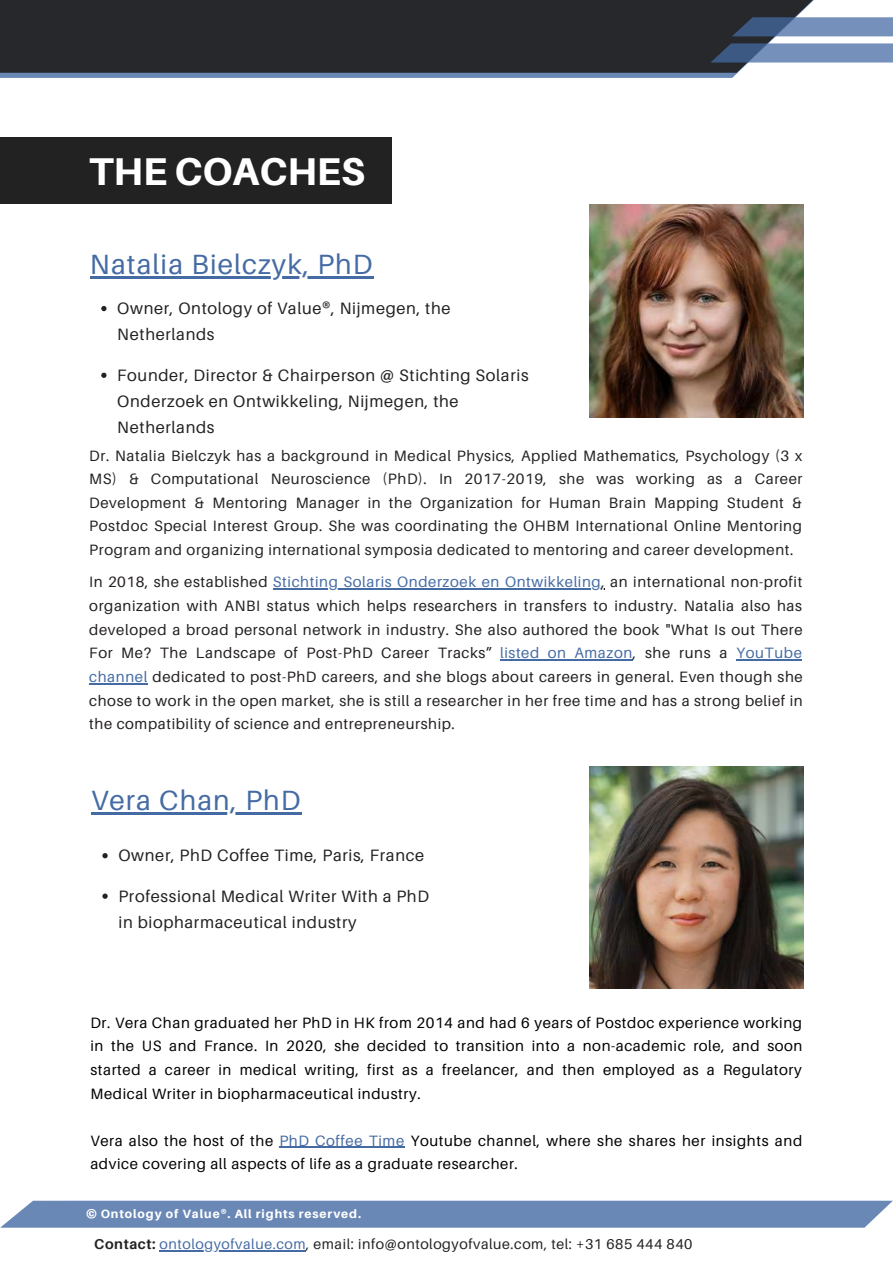
<style>
.page{position:relative;width:893px;height:1264px;background:#fff}
.page>*{position:absolute;margin:0;border:0;box-sizing:border-box;transform-origin:0 0}
.t1{font:800 38.7px "Aileron";color:#fff}
.t2{font:27.9px "Aileron";letter-spacing:.04em;color:#456ba4}
.t3{font:16.5px/26.2px "Aileron";letter-spacing:.04em;color:#222}
.t4{font:15px/23.5px "Aileron";letter-spacing:.04em;color:#231f20;text-align:justify}
.t5{font:15px/23.5px "Aileron";letter-spacing:.04em;color:#000;text-align:justify}
.t6{font:15px/23.5px "Aileron";letter-spacing:.04em;color:#222;text-align:justify}
.t7{font:14.25px "Aileron";letter-spacing:.04em;color:#222}
.t8{font:800 12px "Aileron";letter-spacing:.08em;color:#fff}
.s1{color:#456ba4}
.s2{font-weight:700}
</style>
<div class="page">
<div style="left:0;top:137px;width:392px;height:67px;background:#222"></div>
<img style="left:589px;top:766px;width:214px;height:222px">
<img style="left:589px;top:204px;width:214px;height:213px">
<svg style="left:101px;top:306px;width:5px;height:5px"></svg>
<svg style="left:101px;top:372px;width:5px;height:6px"></svg>
<hr style="left:273px;top:588px;width:328px;height:1px;background:#456ba4">
<hr style="left:500px;top:659px;width:133px;height:1px;background:#456ba4">
<hr style="left:736px;top:659px;width:66px;height:1px;background:#456ba4">
<hr style="left:89px;top:683px;width:59px;height:1px;background:#456ba4">
<hr style="left:90px;top:276px;width:283px;height:2px;background:#456ba4">
<svg style="left:102px;top:853px;width:6px;height:5px"></svg>
<svg style="left:102px;top:893px;width:6px;height:5px"></svg>
<hr style="left:91px;top:812px;width:210px;height:2px;background:#456ba4">
<hr style="left:279px;top:1146px;width:126px;height:1px;background:#456ba4">
<svg style="left:0;top:73px;width:738px;height:5px;background:#6c8ab7"></svg>
<div style="left:0;top:0;width:833px;height:73px;background:#26282b"></div>
<svg style="left:731px;top:17px;width:161px;height:19px;background:#617ba2"></svg>
<svg style="left:710px;top:43px;width:182px;height:20px;background:#6882a8"></svg>
<div style="left:1px;top:1200px;width:891px;height:27px;background:#6a88b6"></div>
<hr style="left:159px;top:1250px;width:147px;height:1px;background:#456ba4">
<h1 class="t1" style="left:89px;top:147px;width:277px">THE COACHES</h1>
<h2 class="t2" style="left:90px;top:247px;width:284px">Natalia Bielczyk, PhD</h2>
<p class="t3" style="left:117px;top:295px;width:335px">Owner, Ontology of Value®, Nijmegen, the<br>Netherlands</p>
<p class="t3" style="left:117px;top:362px;width:413px">Founder, Director &amp; Chairperson @ Stichting Solaris<br>Onderzoek en Ontwikkeling, Nijmegen, the<br>Netherlands</p>
<p class="t6" style="left:89px;top:443px;width:714px">Dr. Natalia Bielczyk has a background in Medical Physics, Applied Mathematics, Psychology (3 x MS) &amp; Computational Neuroscience (PhD). In 2017-2019, she was working as a Career Development &amp; Mentoring Manager in the Organization for Human Brain Mapping Student &amp; Postdoc Special Interest Group. She was coordinating the OHBM International Online Mentoring Program and organizing international symposia dedicated to mentoring and career development.</p>
<p class="t4" style="left:89px;top:570px;width:715px">In 2018, she established <span class="s1">Stichting Solaris Onderzoek en Ontwikkeling</span>, an international non-profit organization with ANBI status which helps researchers in transfers to industry. Natalia also has developed a broad personal network in industry. She also authored the book "What Is out There For Me? The Landscape of Post-PhD Career Tracks” <span class="s1">listed on Amazon</span>, she runs a <span class="s1">YouTube channel</span> dedicated to post-PhD careers, and she blogs about careers in general. Even though she chose to work in the open market, she is still a researcher in her free time and has a strong belief in the compatibility of science and entrepreneurship.</p>
<h2 class="t2" style="left:91px;top:782px;width:211px">Vera Chan, PhD</h2>
<p class="t3" style="left:118px;top:842px;width:307px">Owner, PhD Coffee Time, Paris, France</p>
<p class="t3" style="left:118px;top:882px;width:312px">Professional Medical Writer With a PhD in biopharmaceutical industry</p>
<p class="t5" style="left:90px;top:1010px;width:713px">Dr. Vera Chan graduated her PhD in HK from 2014 and had 6 years of Postdoc experience working in the US and France. In 2020, she decided to transition into a non-academic role, and soon started a career in medical writing, first as a freelancer, and then employed as a Regulatory Medical Writer in biopharmaceutical industry.</p>
<p class="t5" style="left:90px;top:1128px;width:713px">Vera also the host of the <span class="s1">PhD Coffee Time</span> Youtube channel, where she shares her insights and advice covering all aspects of life as a graduate researcher.</p>
<p class="t8" style="left:86px;top:1206px;width:276px">© Ontology of Value®. All rights reserved.</p>
<p class="t7" style="left:94px;top:1235px;width:599px"><span class="s2">Contact:</span> <span class="s1">ontologyofvalue.com</span>, email: info@ontologyofvalue.com, tel: +31 685 444 840</p>
</div>
